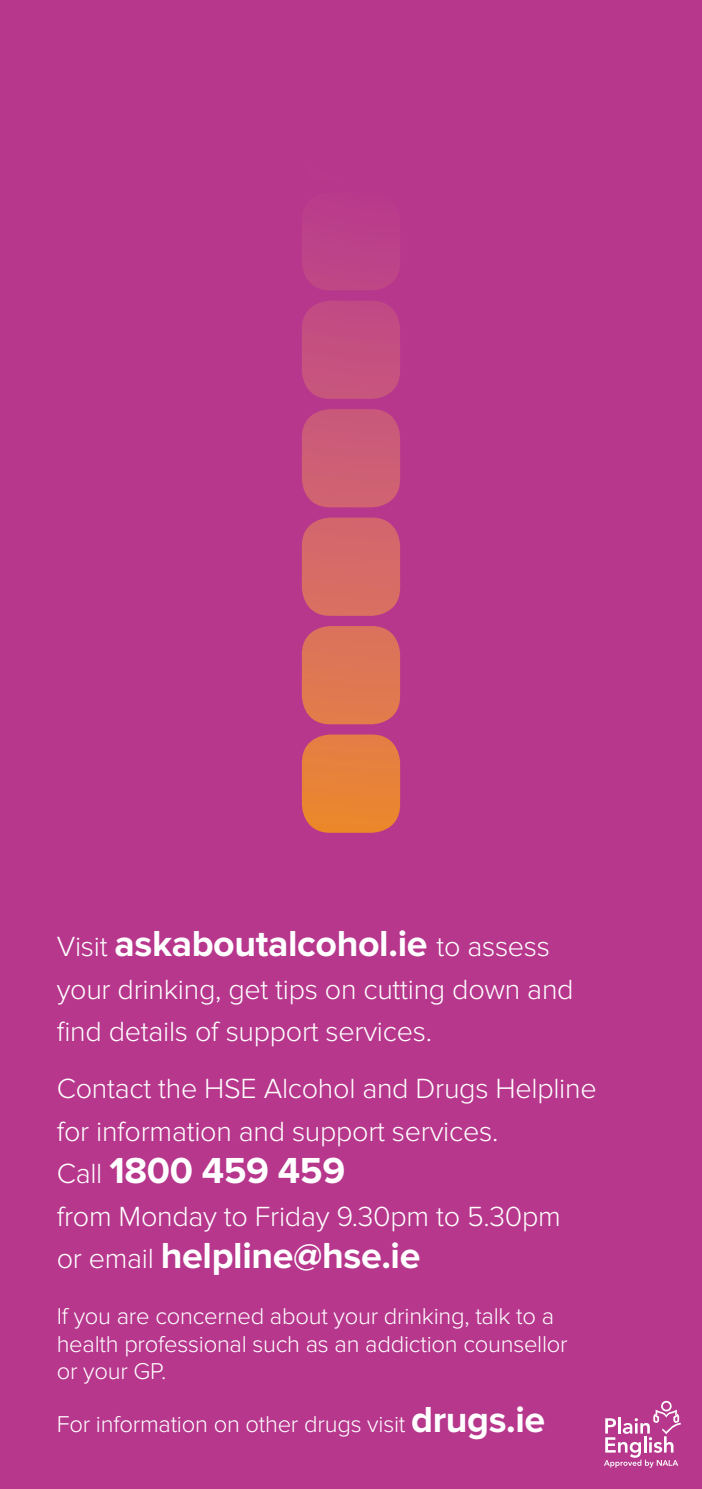
<style>
.page{position:relative;width:702px;height:1489px;background:#fff}
.page>*{position:absolute;margin:0;border:0;box-sizing:border-box;transform-origin:0 0}
.t1{font:700 37.5px "Proxima Nova";letter-spacing:-.01em;color:#fff}
.t2{font:300 28.75px/42.5px "Proxima Nova";letter-spacing:-.01em;color:#fff}
.t3{font:300 23.75px/27.5px "Proxima Nova";letter-spacing:-.01em;color:#fff}
.s1{font-weight:300;font-size:28.75px}
.s2{font-weight:700;font-size:37.5px}
</style>
<div class="page">
<div style="left:0;top:0;width:702px;height:1488px;background:#b7378d"></div>
<div style="left:302px;top:301px;width:98px;height:98px;background:#c44f81"></div>
<svg style="left:302px;top:409px;width:98px;height:98px;background:#cb5b77"></svg>
<div style="left:302px;top:235px;width:98px;height:55px;background:#bd4388"></div>
<svg style="left:302px;top:517px;width:98px;height:99px;background:#d3666a"></svg>
<svg style="left:302px;top:626px;width:98px;height:98px;background:#db7257"></svg>
<svg style="left:302px;top:734px;width:98px;height:98px;background:#e47d3d"></svg>
<svg style="left:604px;top:1400px;width:76px;height:67px"></svg>
<h1 class="t1" style="left:57px;top:922px;width:495px"><span class="s1">Visit</span> askaboutalcohol.ie <span class="s1">to assess</span></h1>
<p class="t2" style="left:57px;top:968px;width:518px">your drinking, get tips on cutting down and find details of support services.</p>
<p class="t2" style="left:57px;top:1067px;width:541px">Contact the HSE Alcohol and Drugs Helpline for information and support services.</p>
<h1 class="t1" style="left:57px;top:1148px;width:290px"><span class="s1">Call</span> 1800 459 459</h1>
<p class="t2" style="left:57px;top:1195px;width:505px">from Monday to Friday 9.30pm to 5.30pm</p>
<h1 class="t1" style="left:57px;top:1233px;width:365px"><span class="s1">or email</span> helpline@hse.ie</h1>
<p class="t3" style="left:57px;top:1302px;width:512px">If you are concerned about your drinking, talk to a health professional such as an addiction counsellor or your GP.</p>
<p class="t3" style="left:57px;top:1410px;width:490px">For information on other drugs visit <span class="s2">drugs.ie</span></p>
</div>
